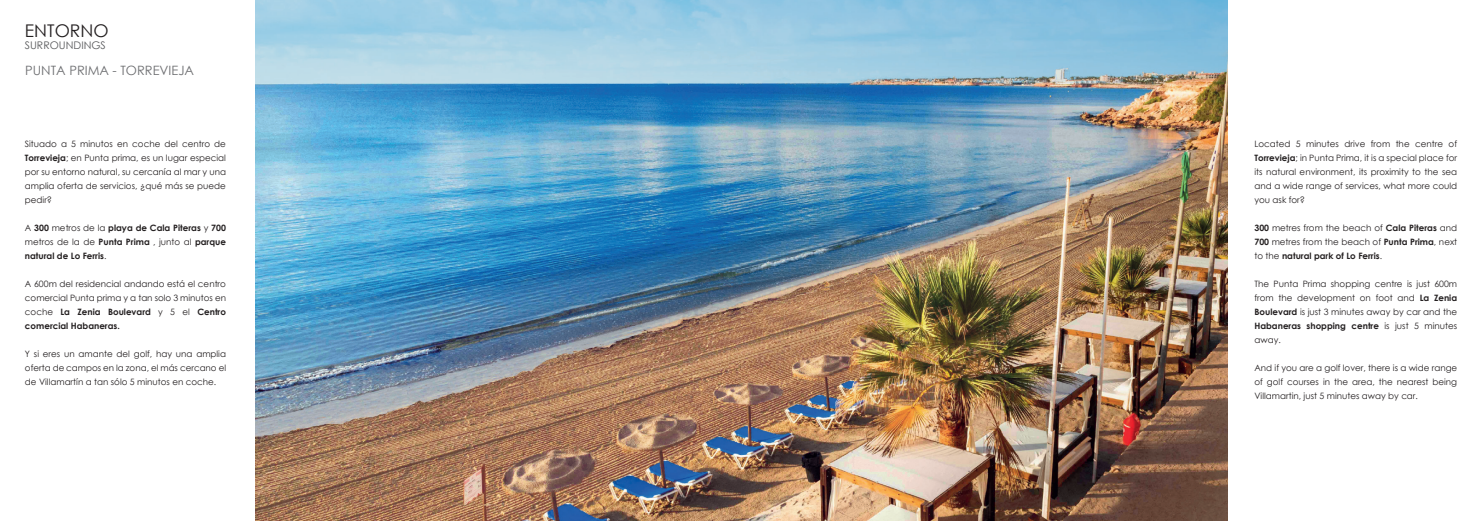
<style>
.page{position:relative;width:1484px;height:521px;background:#fff}
.page>*{position:absolute;margin:0;border:0;box-sizing:border-box;transform-origin:0 0}
.t1{font:17.5px "Century Gothic";color:#231f20}
.t2{font:12.86px "Century Gothic";color:#6c6d70}
.t3{font:10.5px "Century Gothic";color:#57585a}
.t4{font:8.75px/14px "Century Gothic";color:#231f20;text-align:justify}
.t5{font:700 8.75px/14px "Century Gothic";color:#231f20;text-align:justify}
.s1{font-weight:700}
.s2{font-weight:400}
</style>
<div class="page">
<img style="left:255px;top:0;width:972px;height:521px">
<h1 class="t1" style="left:25px;top:19px;width:85px">ENTORNO</h1>
<p class="t3" style="left:25px;top:38px;width:82px">SURROUNDINGS</p>
<h2 class="t2" style="left:25px;top:61px;width:170px">PUNTA PRIMA - TORREVIEJA</h2>
<p class="t4" style="left:25px;top:137px;width:203px">Situado a 5 minutos en coche del centro de <span class="s1">Torrevieja</span>; en Punta prima, es un lugar especial por su entorno natural, su cercanía al mar y una amplia oferta de servicios, ¿qué más se puede pedir?</p>
<p class="t5" style="left:25px;top:221px;width:203px"><span class="s2">A</span> 300 <span class="s2">metros de la</span> playa de Cala Piteras <span class="s2">y</span> 700 <span class="s2">metros de la de</span> Punta Prima <span class="s2">, junto al</span> parque natural de Lo Ferris<span class="s2">.</span></p>
<p class="t4" style="left:25px;top:277px;width:203px">A 600m del residencial andando está el centro comercial Punta prima y a tan solo 3 minutos en coche <span class="s1">La Zenia Boulevard</span> y 5 el <span class="s1">Centro comercial Habaneras.</span></p>
<p class="t4" style="left:25px;top:347px;width:203px">Y si eres un amante del golf, hay una amplia oferta de campos en la zona, el más cercano el de Villamartín a tan sólo 5 minutos en coche.</p>
<p class="t4" style="left:1254px;top:137px;width:204px">Located 5 minutes drive from the centre of <span class="s1">Torrevieja</span>; in Punta Prima, it is a special place for its natural environment, its proximity to the sea and a wide range of services, what more could you ask for?</p>
<p class="t4" style="left:1254px;top:221px;width:204px"><span class="s1">300</span> metres from the beach of <span class="s1">Cala Piteras</span> and <span class="s1">700</span> metres from the beach of <span class="s1">Punta Prima</span>, next to the <span class="s1">natural park of Lo Ferris</span>.</p>
<p class="t4" style="left:1254px;top:277px;width:204px">The Punta Prima shopping centre is just 600m from the development on foot and <span class="s1">La Zenia Boulevard</span> is just 3 minutes away by car and the <span class="s1">Habaneras shopping centre</span> is just 5 minutes away.</p>
<p class="t4" style="left:1254px;top:361px;width:204px">And if you are a golf lover, there is a wide range of golf courses in the area, the nearest being Villamartin, just 5 minutes away by car.</p>
</div>
